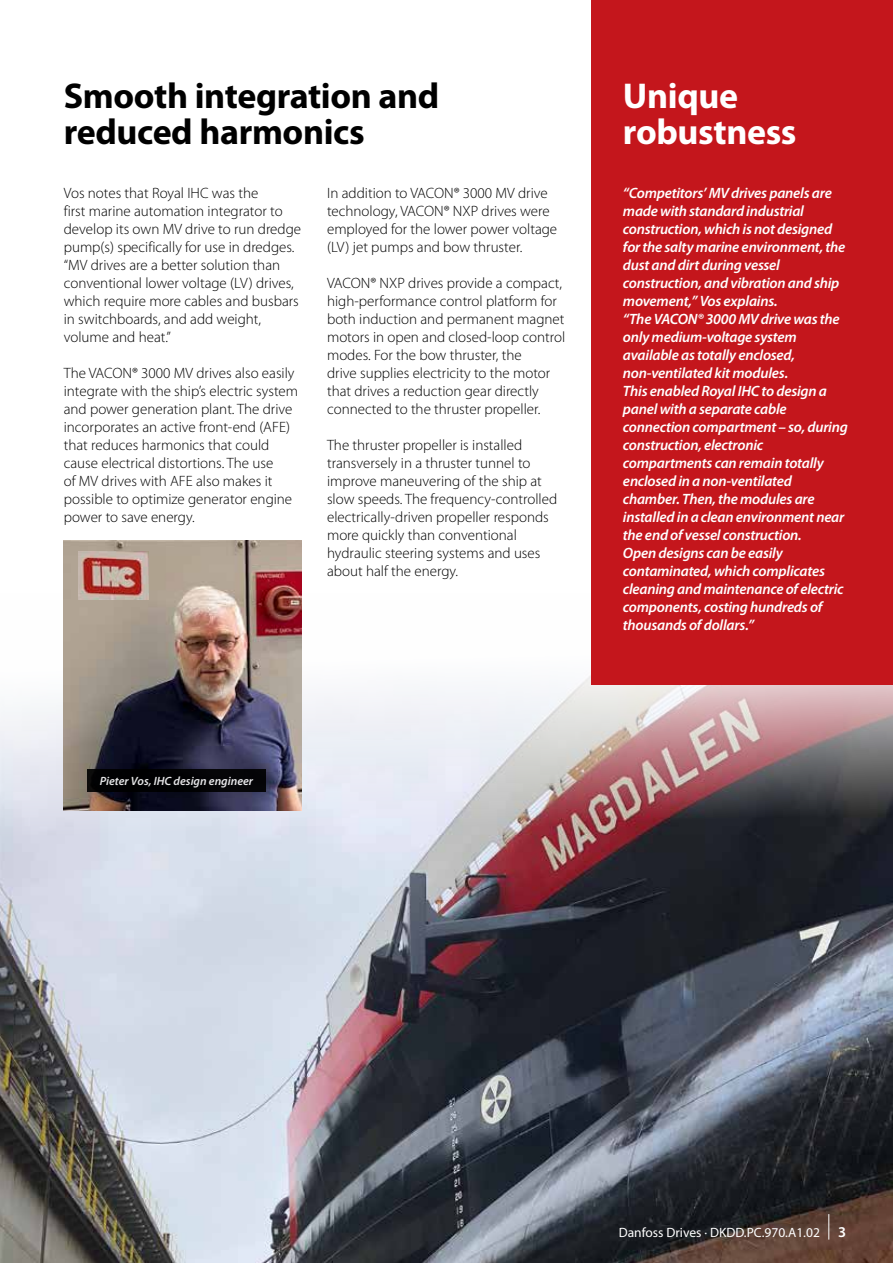
<style>
.page{position:relative;width:893px;height:1263px;background:#fff}
.page>*{position:absolute;margin:0;border:0;box-sizing:border-box;transform-origin:0 0}
.t1{font:700 36px/36px "Myriad Pro";letter-spacing:-.01em;color:#000}
.t2{font:700 36px/36px "Myriad Pro";letter-spacing:-.01em;color:#fff}
.t3{font:300 15px/18px "Myriad Pro";color:#000}
.t4{font:italic 600 15px/18px "Myriad Pro";letter-spacing:-.015em;color:#fff}
.t5{font:13.5px "Myriad Pro";color:#fff}
.t6{font:italic 600 12px "Myriad Pro";color:#fff}
.s1{font-weight:600;font-size:15px}
</style>
<div class="page">
<img style="left:0;top:593px;width:893px;height:670px">
<div style="left:591px;top:0;width:302px;height:684px;background:#c4161c"></div>
<img style="left:64px;top:540px;width:238px;height:270px">
<img style="left:78px;top:551px;width:70px;height:49px">
<div style="left:87px;top:770px;width:179px;height:22px;background:#000"></div>
<svg style="left:828px;top:1214px;width:1px;height:25px"></svg>
<h1 class="t1" style="left:64px;top:78px;width:377px">Smooth integration and reduced harmonics</h1>
<p class="t3" style="left:64px;top:184px;width:239px">Vos notes that Royal IHC was the<br>first marine automation integrator to develop its own MV drive to run dredge pump(s) specifically for use in dredges. “MV drives are a better solution than conventional lower voltage (LV) drives, which require more cables and busbars in switchboards, and add weight, volume and heat.”</p>
<p class="t3" style="left:64px;top:364px;width:236px">The VACON® 3000 MV drives also easily integrate with the ship’s electric system and power generation plant. The drive incorporates an active front-end (AFE) that reduces harmonics that could cause electrical distortions. The use<br>of MV drives with AFE also makes it possible to optimize generator engine power to save energy.</p>
<p class="t3" style="left:327px;top:184px;width:232px">In addition to VACON® 3000 MV drive technology, VACON® NXP drives were employed for the lower power voltage (LV) jet pumps and bow thruster.</p>
<p class="t3" style="left:327px;top:274px;width:240px">VACON® NXP drives provide a compact, high-performance control platform for both induction and permanent magnet motors in open and closed-loop control modes. For the bow thruster, the<br>drive supplies electricity to the motor that drives a reduction gear directly connected to the thruster propeller.</p>
<p class="t3" style="left:327px;top:436px;width:232px">The thruster propeller is installed transversely in a thruster tunnel to improve maneuvering of the ship at slow speeds. The frequency-controlled electrically-driven propeller responds more quickly than conventional hydraulic steering systems and uses about half the energy.</p>
<p class="t6" style="left:100px;top:775px;width:155px">Pieter Vos, IHC design engineer</p>
<h1 class="t2" style="left:623px;top:78px;width:175px">Unique robustness</h1>
<p class="t4" style="left:623px;top:184px;width:226px">“Competitors’ MV drives panels are made with standard industrial construction, which is not designed for the salty marine environment, the dust and dirt during vessel construction, and vibration and ship movement,” Vos explains.<br>“The VACON® 3000 MV drive was the only medium-voltage system available as totally enclosed, non-ventilated kit modules.<br>This enabled Royal IHC to design a panel with a separate cable connection compartment – so, during construction, electronic compartments can remain totally enclosed in a non-ventilated chamber. Then, the modules are installed in a clean environment near the end of vessel construction.<br>Open designs can be easily contaminated, which complicates cleaning and maintenance of electric components, costing hundreds of thousands of dollars.”</p>
<p class="t5" style="left:619px;top:1225px;width:229px">Danfoss Drives · DKDD.PC.970.A1.02 <span class="s1">3</span></p>
</div>
